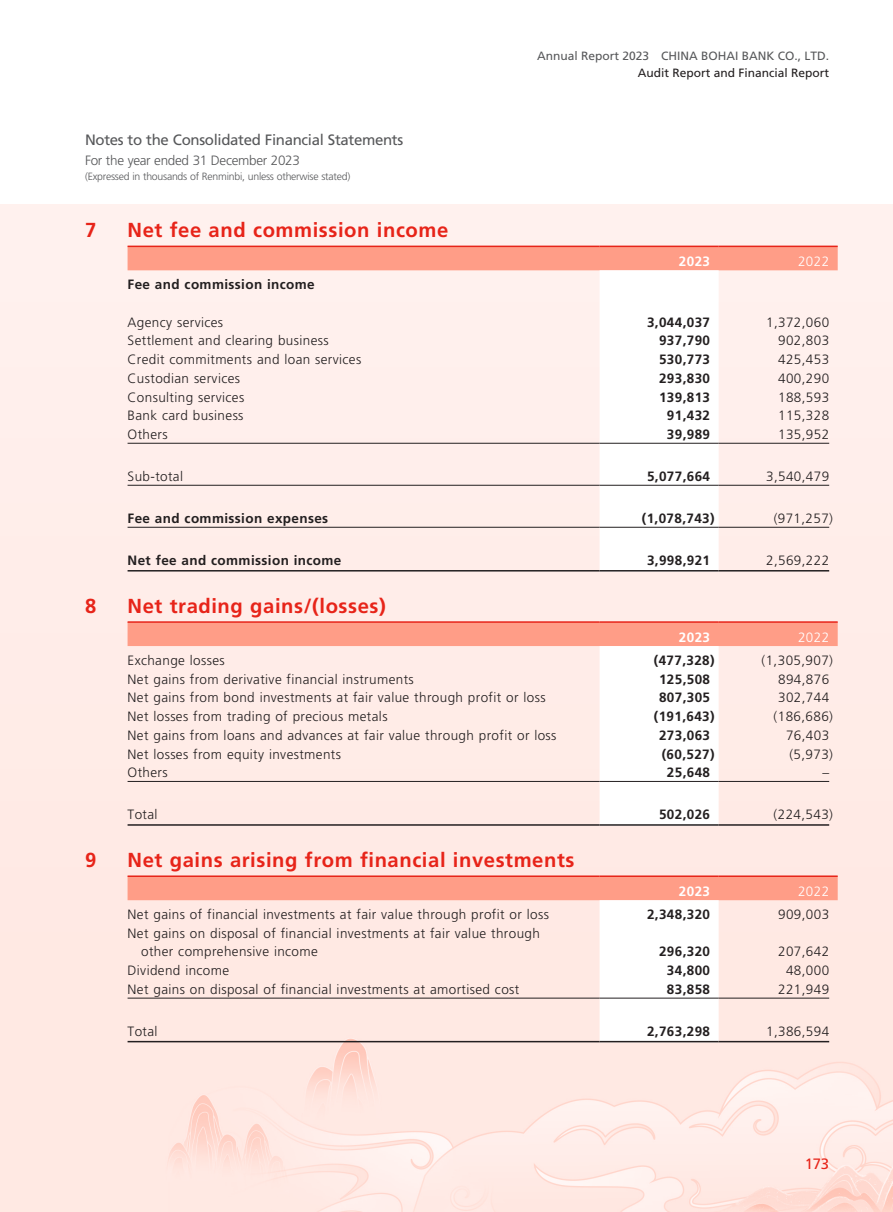
<style>
.page{position:relative;width:893px;height:1212px;background:#fff}
.page>*{position:absolute;margin:0;border:0;box-sizing:border-box;transform-origin:0 0}
.t1{font:700 20.25px "Frutiger LT Std";letter-spacing:.03em;color:#e72419}
.t2{font:15px "Frutiger LT Std";letter-spacing:-.02em;color:#57585a}
.t3{font:15px "Frutiger LT Std";color:#e72419}
.t4{font:300 13.5px/18.8px "Frutiger LT Std";letter-spacing:.03em;color:#231f20}
.t5{font:700 13.5px "Frutiger LT Std";letter-spacing:.03em;color:#231f20}
.t6{font:300 13.5px "Frutiger LT Std";letter-spacing:-.02em;color:#57585a}
.t7{font:700 13.5px "Frutiger LT Std";letter-spacing:.03em;color:#fff}
.t8{font:300 13.5px "Frutiger LT Std";letter-spacing:.03em;color:#fff}
.t9{font:12px "Frutiger LT Std";color:#57585a}
.t10{font:12px "Frutiger LT Std";color:#231f20}
.t11{font:300 10.5px "Frutiger LT Std";letter-spacing:-.02em;color:#57585a}
</style>
<div class="page">
<div style="left:0;top:204px;width:893px;height:1008px;background:#ffece7"></div>
<svg style="left:128px;top:247px;width:710px;height:324px"></svg>
<hr style="left:128px;top:246px;width:472px;height:1px;background:#e72419">
<hr style="left:600px;top:246px;width:119px;height:1px;background:#e72419">
<hr style="left:719px;top:246px;width:119px;height:1px;background:#e72419">
<hr style="left:128px;top:443px;width:472px;height:1px;background:#231f20">
<hr style="left:600px;top:443px;width:119px;height:1px;background:#231f20">
<hr style="left:719px;top:443px;width:110px;height:1px;background:#231f20">
<hr style="left:128px;top:485px;width:472px;height:1px;background:#231f20">
<hr style="left:600px;top:485px;width:119px;height:1px;background:#231f20">
<hr style="left:719px;top:485px;width:110px;height:1px;background:#231f20">
<hr style="left:128px;top:527px;width:472px;height:1px;background:#231f20">
<hr style="left:600px;top:527px;width:119px;height:1px;background:#231f20">
<hr style="left:719px;top:527px;width:110px;height:1px;background:#231f20">
<hr style="left:128px;top:570px;width:472px;height:1px;background:#231f20">
<hr style="left:600px;top:570px;width:119px;height:1px;background:#231f20">
<hr style="left:719px;top:570px;width:110px;height:1px;background:#231f20">
<svg style="left:128px;top:623px;width:710px;height:203px;background:#fee5df"></svg>
<hr style="left:128px;top:621px;width:472px;height:2px;background:#e72419">
<hr style="left:600px;top:621px;width:119px;height:2px;background:#e72419">
<hr style="left:719px;top:621px;width:119px;height:2px;background:#e72419">
<hr style="left:128px;top:781px;width:472px;height:1px;background:#231f20">
<hr style="left:600px;top:781px;width:119px;height:1px;background:#231f20">
<hr style="left:719px;top:781px;width:110px;height:1px;background:#231f20">
<hr style="left:128px;top:824px;width:472px;height:2px;background:#231f20">
<hr style="left:600px;top:824px;width:119px;height:2px;background:#231f20">
<hr style="left:719px;top:824px;width:110px;height:2px;background:#231f20">
<svg style="left:128px;top:877px;width:710px;height:165px;background:#fee0d9"></svg>
<hr style="left:128px;top:875px;width:472px;height:2px;background:#e72419">
<hr style="left:600px;top:875px;width:119px;height:2px;background:#e72419">
<hr style="left:719px;top:875px;width:119px;height:2px;background:#e72419">
<hr style="left:128px;top:998px;width:472px;height:1px;background:#231f20">
<hr style="left:600px;top:998px;width:119px;height:1px;background:#231f20">
<hr style="left:719px;top:998px;width:110px;height:1px;background:#231f20">
<hr style="left:128px;top:1041px;width:472px;height:1px;background:#231f20">
<hr style="left:600px;top:1041px;width:119px;height:1px;background:#231f20">
<hr style="left:719px;top:1041px;width:110px;height:1px;background:#231f20">
<p class="t9" style="left:537px;top:48px;width:294px">Annual Report 2023 CHINA BOHAI BANK CO., LTD.</p>
<p class="t2" style="left:85px;top:131px;width:320px">Notes to the Consolidated Financial Statements</p>
<p class="t6" style="left:85px;top:153px;width:216px">For the year ended 31 December 2023</p>
<p class="t11" style="left:85px;top:170px;width:267px">(Expressed in thousands of Renminbi, unless otherwise stated)</p>
<h1 class="t1" style="left:85px;top:218px;width:13px">7</h1>
<h1 class="t1" style="left:128px;top:218px;width:322px">Net fee and commission income</h1>
<p class="t10" style="left:638px;top:65px;width:193px">Audit Report and Financial Report</p>
<p class="t7" style="left:679px;top:253px;width:33px">2023</p>
<p class="t8" style="left:798px;top:254px;width:33px">2022</p>
<p class="t5" style="left:128px;top:276px;width:189px">Fee and commission income</p>
<p class="t4" style="left:128px;top:313px;width:97px">Agency services</p>
<p class="t5" style="left:647px;top:314px;width:65px">3,044,037</p>
<p class="t4" style="left:766px;top:313px;width:65px">1,372,060</p>
<p class="t4" style="left:128px;top:331px;width:203px">Settlement and clearing business</p>
<p class="t5" style="left:659px;top:333px;width:53px">937,790</p>
<p class="t4" style="left:778px;top:331px;width:53px">902,803</p>
<p class="t4" style="left:128px;top:350px;width:235px">Credit commitments and loan services</p>
<p class="t5" style="left:659px;top:351px;width:53px">530,773</p>
<p class="t4" style="left:778px;top:350px;width:53px">425,453</p>
<p class="t4" style="left:128px;top:369px;width:114px">Custodian services</p>
<p class="t5" style="left:659px;top:370px;width:53px">293,830</p>
<p class="t4" style="left:778px;top:369px;width:53px">400,290</p>
<p class="t4" style="left:128px;top:388px;width:118px">Consulting services</p>
<p class="t5" style="left:659px;top:389px;width:53px">139,813</p>
<p class="t4" style="left:778px;top:388px;width:53px">188,593</p>
<p class="t4" style="left:128px;top:406px;width:117px">Bank card business</p>
<p class="t5" style="left:667px;top:408px;width:45px">91,432</p>
<p class="t4" style="left:778px;top:406px;width:53px">115,328</p>
<p class="t4" style="left:128px;top:425px;width:42px">Others</p>
<p class="t5" style="left:667px;top:426px;width:45px">39,989</p>
<p class="t4" style="left:778px;top:425px;width:53px">135,952</p>
<p class="t4" style="left:128px;top:467px;width:57px">Sub-total</p>
<p class="t5" style="left:647px;top:468px;width:65px">5,077,664</p>
<p class="t4" style="left:766px;top:467px;width:65px">3,540,479</p>
<p class="t5" style="left:128px;top:510px;width:202px">Fee and commission expenses</p>
<p class="t5" style="left:642px;top:510px;width:74px">(1,078,743)</p>
<p class="t4" style="left:774px;top:509px;width:61px">(971,257)</p>
<p class="t5" style="left:128px;top:552px;width:215px">Net fee and commission income</p>
<p class="t5" style="left:647px;top:552px;width:65px">3,998,921</p>
<p class="t4" style="left:766px;top:551px;width:65px">2,569,222</p>
<h1 class="t1" style="left:85px;top:594px;width:13px">8</h1>
<h1 class="t1" style="left:128px;top:594px;width:260px">Net trading gains/(losses)</h1>
<p class="t7" style="left:679px;top:629px;width:33px">2023</p>
<p class="t8" style="left:798px;top:629px;width:33px">2022</p>
<p class="t4" style="left:128px;top:651px;width:99px">Exchange losses</p>
<p class="t5" style="left:654px;top:652px;width:62px">(477,328)</p>
<p class="t4" style="left:762px;top:651px;width:73px">(1,305,907)</p>
<p class="t4" style="left:128px;top:670px;width:288px">Net gains from derivative financial instruments</p>
<p class="t5" style="left:659px;top:671px;width:53px">125,508</p>
<p class="t4" style="left:778px;top:670px;width:53px">894,876</p>
<p class="t4" style="left:128px;top:688px;width:420px">Net gains from bond investments at fair value through profit or loss</p>
<p class="t5" style="left:659px;top:690px;width:53px">807,305</p>
<p class="t4" style="left:778px;top:688px;width:53px">302,744</p>
<p class="t4" style="left:128px;top:707px;width:262px">Net losses from trading of precious metals</p>
<p class="t5" style="left:654px;top:708px;width:62px">(191,643)</p>
<p class="t4" style="left:774px;top:707px;width:61px">(186,686)</p>
<p class="t4" style="left:128px;top:726px;width:430px">Net gains from loans and advances at fair value through profit or loss</p>
<p class="t5" style="left:659px;top:727px;width:53px">273,063</p>
<p class="t4" style="left:786px;top:726px;width:45px">76,403</p>
<p class="t4" style="left:128px;top:745px;width:215px">Net losses from equity investments</p>
<p class="t5" style="left:662px;top:746px;width:54px">(60,527)</p>
<p class="t4" style="left:789px;top:745px;width:45px">(5,973)</p>
<p class="t4" style="left:128px;top:763px;width:42px">Others</p>
<p class="t5" style="left:667px;top:765px;width:45px">25,648</p>
<p class="t4" style="left:822px;top:763px;width:8px">–</p>
<p class="t4" style="left:128px;top:805px;width:32px">Total</p>
<p class="t5" style="left:659px;top:807px;width:53px">502,026</p>
<p class="t4" style="left:774px;top:805px;width:61px">(224,543)</p>
<h1 class="t1" style="left:85px;top:848px;width:13px">9</h1>
<h1 class="t1" style="left:128px;top:848px;width:448px">Net gains arising from financial investments</h1>
<p class="t7" style="left:679px;top:883px;width:33px">2023</p>
<p class="t8" style="left:798px;top:883px;width:33px">2022</p>
<p class="t4" style="left:128px;top:905px;width:423px">Net gains of financial investments at fair value through profit or loss</p>
<p class="t5" style="left:647px;top:906px;width:65px">2,348,320</p>
<p class="t4" style="left:778px;top:905px;width:53px">909,003</p>
<p class="t4" style="left:141px;top:924px;width:400px;text-indent:-14px">Net gains on disposal of financial investments at fair value through other comprehensive income</p>
<p class="t5" style="left:659px;top:944px;width:53px">296,320</p>
<p class="t4" style="left:778px;top:943px;width:53px">207,642</p>
<p class="t4" style="left:128px;top:961px;width:103px">Dividend income</p>
<p class="t5" style="left:667px;top:962px;width:45px">34,800</p>
<p class="t4" style="left:786px;top:961px;width:45px">48,000</p>
<p class="t4" style="left:128px;top:980px;width:393px">Net gains on disposal of financial investments at amortised cost</p>
<p class="t5" style="left:667px;top:981px;width:45px">83,858</p>
<p class="t4" style="left:778px;top:980px;width:53px">221,949</p>
<p class="t4" style="left:128px;top:1022px;width:32px">Total</p>
<p class="t5" style="left:647px;top:1023px;width:65px">2,763,298</p>
<p class="t4" style="left:766px;top:1022px;width:65px">1,386,594</p>
<p class="t3" style="left:805px;top:1155px;width:26px">173</p>
</div>
